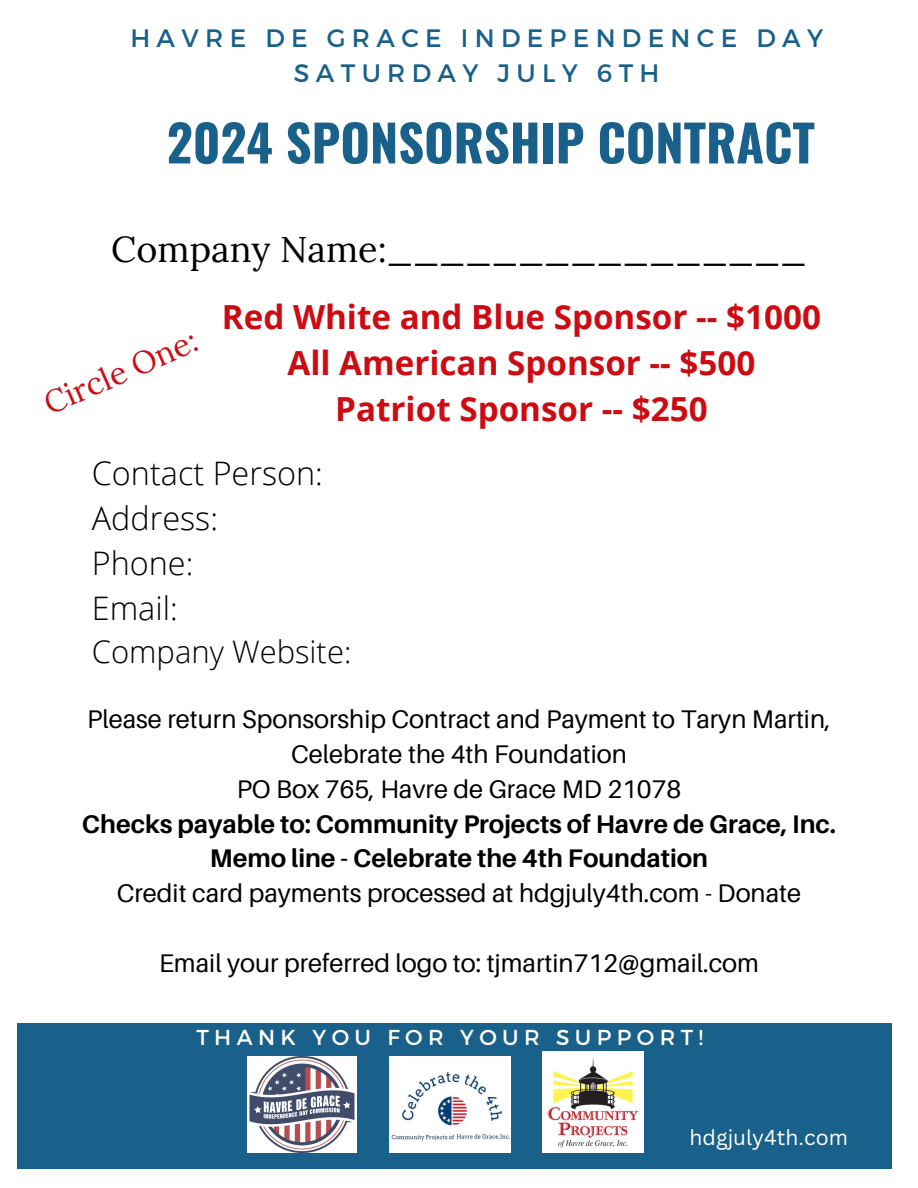
<style>
.page{position:relative;width:918px;height:1188px;background:#fff}
.page>*{position:absolute;margin:0;border:0;box-sizing:border-box;transform-origin:0 0}
.t1{font:700 50.4px "Oswald";color:#19618a}
.t2{font:36px "Lora";color:#000}
.t3{font:700 33.15px "Open Sans";color:#cd0b12}
.t4{font:300 32.4px "Open Sans";color:#000}
.t5{font:31.5px "Lora";color:#cd0b12}
.t6{font:300 31.05px "Open Sans";color:#000}
.t7{font:25.5px "Aileron";color:#000}
.t8{font:700 25.5px "Aileron";color:#000}
.t9{font:25.2px "Montserrat";letter-spacing:.25em;color:#19618a}
.t10{font:21.6px "Montserrat";letter-spacing:.25em;color:#fff}
.t11{font:21px "Canva Sans";color:#fff}
</style>
<div class="page">
<div style="left:18px;top:1024px;width:874px;height:145px;background:#19618a"></div>
<img style="left:248px;top:1057px;width:109px;height:95px">
<img style="left:390px;top:1057px;width:120px;height:95px">
<img style="left:542px;top:1052px;width:101px;height:101px">
<p class="t9" style="left:130px;top:22px;width:694px">HAVRE DE GRACE INDEPENDENCE DAY</p>
<p class="t9" style="left:294px;top:56px;width:367px">SATURDAY JULY 6TH</p>
<p class="t1" style="left:167px;top:103px;width:650px">2024 SPONSORSHIP CONTRACT</p>
<p class="t2" style="left:111px;top:226px;width:697px">Company Name:________________</p>
<p class="t3" style="left:222px;top:294px;width:601px">Red White and Blue Sponsor -- $1000</p>
<p class="t3" style="left:287px;top:340px;width:469px">All American Sponsor -- $500</p>
<p class="t3" style="left:335px;top:386px;width:374px">Patriot Sponsor -- $250</p>
<p class="t4" style="left:92px;top:451px;width:233px">Contact Person:</p>
<p class="t4" style="left:92px;top:496px;width:128px">Address:</p>
<p class="t4" style="left:92px;top:541px;width:103px">Phone:</p>
<p class="t4" style="left:92px;top:586px;width:87px">Email:</p>
<p class="t6" style="left:92px;top:630px;width:261px">Company Website:</p>
<p class="t5" style="left:37px;top:386px;width:166px;rotate:-24deg">Circle One:</p>
<p class="t7" style="left:87px;top:703px;width:745px">Please return Sponsorship Contract and Payment to Taryn Martin,</p>
<p class="t7" style="left:291px;top:738px;width:337px">Celebrate the 4th Foundation</p>
<p class="t7" style="left:237px;top:773px;width:446px">PO Box 765, Havre de Grace MD 21078</p>
<p class="t8" style="left:82px;top:808px;width:756px">Checks payable to: Community Projects of Havre de Grace, Inc.</p>
<p class="t8" style="left:210px;top:843px;width:500px">Memo line - Celebrate the 4th Foundation</p>
<p class="t7" style="left:117px;top:878px;width:686px">Credit card payments processed at hdgjuly4th.com - Donate</p>
<p class="t7" style="left:159px;top:947px;width:601px">Email your preferred logo to: tjmartin712@gmail.com</p>
<p class="t10" style="left:196px;top:1023px;width:508px">THANK YOU FOR YOUR SUPPORT!</p>
<p class="t11" style="left:690px;top:1122px;width:160px">hdgjuly4th.com</p>
</div>
